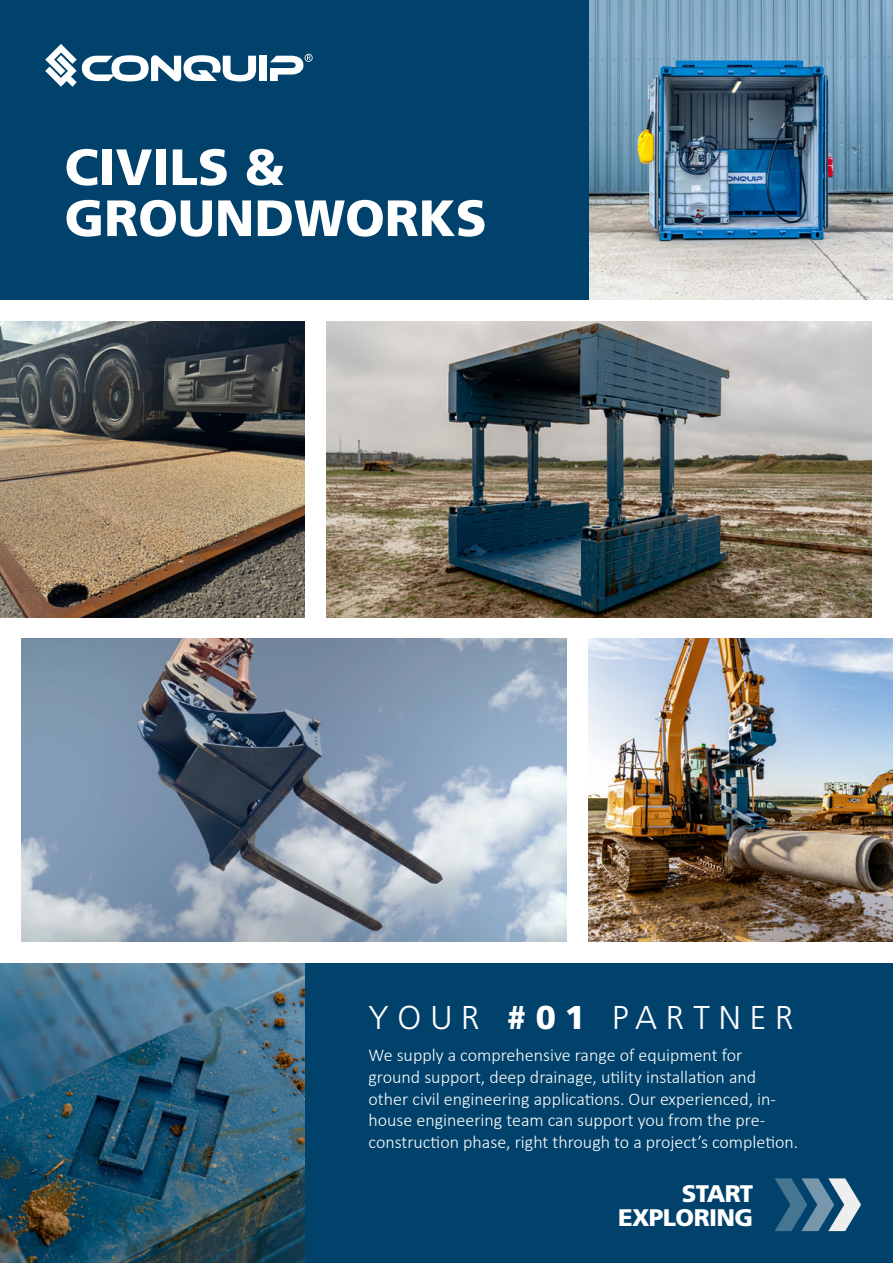
<style>
.page{position:relative;width:893px;height:1263px;background:#fff}
.page>*{position:absolute;margin:0;border:0;box-sizing:border-box;transform-origin:0 0}
.t1{font:900 51px/51px "Frutiger LT Std";color:#fff}
.t2{font:300 33px "Frutiger LT Std";letter-spacing:.27em;color:#fff}
.t3{font:900 24px/24px "Frutiger LT Std";letter-spacing:-.025em;color:#fff;text-align:right}
.t4{font:300 18px/21.6px "Calibri";color:#fff}
.s1{font-weight:900}
</style>
<div class="page">
<div style="left:305px;top:963px;width:588px;height:300px;background:#00426b"></div>
<img style="left:22px;top:639px;width:545px;height:302px">
<img style="left:588px;top:0;width:305px;height:300px">
<img style="left:326px;top:321px;width:545px;height:296px">
<img style="left:0;top:321px;width:305px;height:296px">
<img style="left:0;top:963px;width:305px;height:300px">
<img style="left:588px;top:639px;width:305px;height:302px">
<div style="left:0;top:0;width:588px;height:300px;background:#00426b"></div>
<svg style="left:45px;top:44px;width:211px;height:43px"></svg>
<div style="left:259px;top:56px;width:8px;height:25px;background:#fff"></div>
<svg style="left:270px;top:54px;width:43px;height:27px"></svg>
<svg style="left:774px;top:1178px;width:87px;height:53px"></svg>
<h1 class="t1" style="left:65px;top:142px;width:424px">CIVILS &amp;<br>GROUNDWORKS</h1>
<h2 class="t2" style="left:369px;top:999px;width:426px">YOUR <span class="s1">#01</span> PARTNER</h2>
<p class="t4" style="left:369px;top:1044px;width:431px">We supply a comprehensive range of equipment for ground support, deep drainage, utility installation and other civil engineering applications. Our experienced, in&shy;house engineering team can support you from the pre&shy;construction phase, right through to a project’s completion.</p>
<h3 class="t3" style="left:618px;top:1181px;width:137px">START<br>EXPLORING</h3>
</div>
